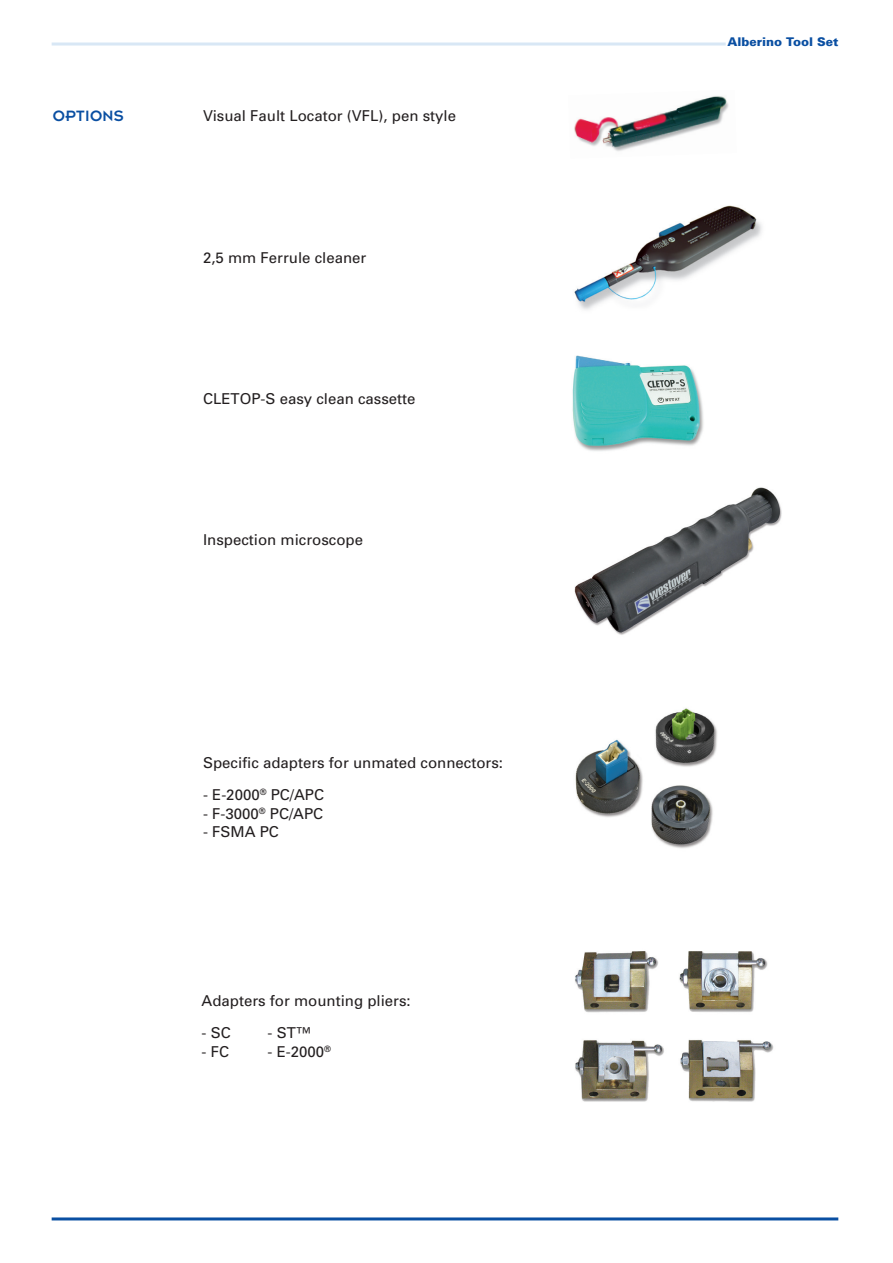
<style>
.page{position:relative;width:893px;height:1263px;background:#fff}
.page>*{position:absolute;margin:0;border:0;box-sizing:border-box;transform-origin:0 0}
.t1{font:16.5px "Insignia";letter-spacing:.02em;color:#0a4fa2}
.t2{font:15px "Univers";color:#231f20}
.t3{font:900 12px "Univers";color:#0a4fa2}
</style>
<div class="page">
<hr style="left:52px;top:43px;width:674px;height:3px;background:#d8e7f5">
<hr style="left:52px;top:1217px;width:786px;height:3px;background:#0a4fa2">
<img style="left:575px;top:951px;width:199px;height:151px">
<img style="left:575px;top:708px;width:142px;height:140px">
<img style="left:574px;top:96px;width:155px;height:55px">
<img style="left:572px;top:355px;width:132px;height:96px">
<img style="left:574px;top:487px;width:208px;height:148px">
<img style="left:574px;top:205px;width:188px;height:105px">
<p class="t1" style="left:53px;top:108px;width:73px">OPTIONS</p>
<p class="t2" style="left:203px;top:107px;width:255px">Visual Fault Locator (VFL), pen style</p>
<p class="t2" style="left:203px;top:248px;width:165px">2,5 mm Ferrule cleaner</p>
<p class="t2" style="left:203px;top:389px;width:214px">CLETOP-S easy clean cassette</p>
<p class="t2" style="left:203px;top:531px;width:162px">Inspection microscope</p>
<p class="t2" style="left:203px;top:754px;width:302px">Specific adapters for unmated connectors:</p>
<p class="t2" style="left:203px;top:785px;width:123px">- E-2000<sup>®</sup> PC/APC</p>
<p class="t2" style="left:203px;top:804px;width:122px">- F-3000<sup>®</sup> PC/APC</p>
<p class="t2" style="left:203px;top:823px;width:77px">- FSMA PC</p>
<p class="t2" style="left:201px;top:991px;width:211px">Adapters for mounting pliers:</p>
<p class="t2" style="left:201px;top:1023px;width:31px">- SC</p>
<p class="t2" style="left:267px;top:1023px;width:45px">- ST™</p>
<p class="t2" style="left:201px;top:1042px;width:29px">- FC</p>
<p class="t2" style="left:267px;top:1042px;width:65px">- E-2000<sup>®</sup></p>
<p class="t3" style="left:727px;top:34px;width:112px">Alberino Tool Set</p>
</div>
